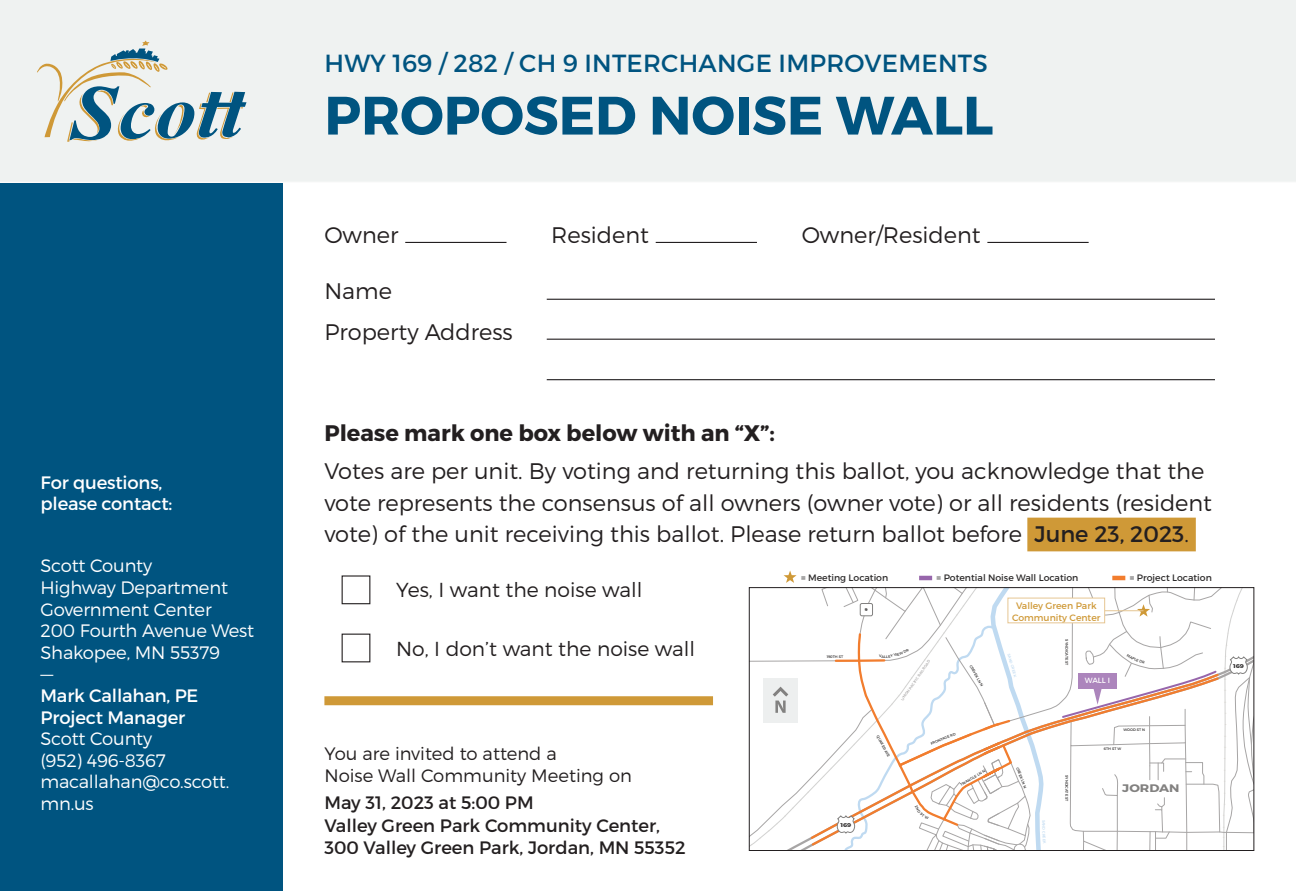
<style>
.page{position:relative;width:1296px;height:891px;background:#fff}
.page>*{position:absolute;margin:0;border:0;box-sizing:border-box;transform-origin:0 0}
.t1{font:italic 700 77.62px "Times New Roman";color:#005480;scale:1.06 1}
.t2{font:700 54px "Montserrat";color:#005480}
.t3{font:24.75px "Montserrat";letter-spacing:.01em;color:#005480}
.t4{font:300 22.5px/31.5px "Montserrat";color:#231f20}
.t5{font:700 22.5px "Montserrat";color:#231f20}
.t6{font:300 20.25px "Montserrat";color:#231f20}
.t7{font:300 18px/21.6px "Montserrat";letter-spacing:-.01em;color:#fff}
.t8{font:18px/22.5px "Montserrat";color:#231f20}
.t9{font:18px/21.6px "Montserrat";letter-spacing:-.01em;color:#fff}
.t10{font:300 18px/22.5px "Montserrat";color:#231f20}
.t11{font:700 11.03px "Montserrat";color:#828180;scale:1.2 1}
.t12{font:9.22px "Montserrat";color:#2c2a2a}
.t13{font:9.22px/11.2px "Montserrat";color:#cf9937;text-align:center}
.t14{font:7.42px "Montserrat";color:#fff}
.t15{font:6.08px "Montserrat";color:#2d2b2b}
.t16{font:700 5.4px "Montserrat";color:#2d2b2b;scale:1.2 1}
.t17{font:700 3.82px "Montserrat";color:#2d2b2b;scale:1.2 1}
.t18{font:3.6px "Montserrat";color:#2d2b2b}
.t19{font:3.6px "Montserrat";color:#a7a5a5}
.t20{font:3.6px "Montserrat";color:#bfdaf1}
.s1{font-weight:400}
</style>
<div class="page">
<div style="left:1027px;top:518px;width:169px;height:33px;background:#cf9937"></div>
<div style="left:0;top:182px;width:282px;height:709px;background:#005480"></div>
<div style="left:0;top:0;width:1296px;height:183px;background:#eff2f1"></div>
<svg style="left:196px;top:92px;width:51px;height:50px"></svg>
<svg style="left:37px;top:40px;width:148px;height:106px"></svg>
<hr style="left:547px;top:299px;width:668px;height:1px;background:#231f20">
<hr style="left:405px;top:242px;width:102px;height:1px;background:#231f20">
<hr style="left:656px;top:242px;width:101px;height:1px;background:#231f20">
<hr style="left:987px;top:242px;width:102px;height:1px;background:#231f20">
<hr style="left:547px;top:339px;width:668px;height:1px;background:#231f20">
<hr style="left:547px;top:379px;width:668px;height:1px;background:#231f20">
<div style="left:324px;top:696px;width:389px;height:9px;background:#cf9937"></div>
<svg style="left:749px;top:571px;width:505px;height:280px"></svg>
<h1 class="t1" style="left:71px;top:58px;width:120px">Sco</h1>
<p class="t9" style="left:40px;top:471px;width:133px">For questions, please contact:</p>
<p class="t7" style="left:40px;top:555px;width:215px">Scott County<br>Highway Department<br>Government Center<br>200 Fourth Avenue West<br>Shakopee, MN 55379<br>—</p>
<p class="t9" style="left:40px;top:685px;width:159px">Mark Callahan, PE<br>Project Manager</p>
<p class="t7" style="left:40px;top:728px;width:190px">Scott County<br>(952) 496-8367 macallahan@co.scott. mn.us</p>
<p class="t3" style="left:325px;top:48px;width:665px">HWY 169 / 282 / CH 9 INTERCHANGE IMPROVEMENTS</p>
<h2 class="t2" style="left:324px;top:82px;width:670px">PROPOSED NOISE WALL</h2>
<p class="t4" style="left:324px;top:219px;width:76px">Owner</p>
<p class="t4" style="left:551px;top:219px;width:99px">Resident</p>
<p class="t4" style="left:802px;top:219px;width:180px">Owner/Resident</p>
<p class="t4" style="left:324px;top:271px;width:190px;line-height:40.5px">Name<br>Property Address</p>
<p class="t5" style="left:324px;top:419px;width:452px">Please mark one box below with an “X”:</p>
<p class="t4" style="left:324px;top:455px;width:889px">Votes are per unit. By voting and returning this ballot, you acknowledge that the vote represents the consensus of all owners (owner vote) or all residents (resident vote) of the unit receiving this ballot. Please return ballot before <span class="s1">June 23, 2023</span>.</p>
<p class="t15" style="left:1019px;top:492px;width:38px;rotate:69deg">CREEK LN N</p>
<p class="t15" style="left:1101px;top:507px;width:45px;rotate:90deg">SYNDICATE ST</p>
<p class="t6" style="left:396px;top:578px;width:248px">Yes, I want the noise wall</p>
<p class="t6" style="left:396px;top:636px;width:301px">No, I don’t want the noise wall</p>
<p class="t10" style="left:324px;top:742px;width:309px">You are invited to attend a<br>Noise Wall Community Meeting on</p>
<p class="t8" style="left:324px;top:791px;width:363px">May 31, 2023 at 5:00 PM<br>Valley Green Park Community Center,<br>300 Valley Green Park, Jordan, MN 55352</p>
<p class="t12" style="left:801px;top:572px;width:89px">= Meeting Location</p>
<p class="t12" style="left:937px;top:572px;width:143px">= Potential Noise Wall Location</p>
<p class="t12" style="left:1130px;top:572px;width:84px">= Project Location</p>
<p class="t17" style="left:865px;top:607px;width:4px">9</p>
<p class="t18" style="left:827px;top:654px;width:18px">190TH ST</p>
<p class="t16" style="left:840px;top:822px;width:11px">169</p>
<p class="t18" style="left:879px;top:654px;width:10px">VALL</p>
<p class="t19" style="left:900px;top:699px;width:50px;rotate:-55deg">U NION PACIFIC RAILROAD</p>
<p class="t18" style="left:973px;top:664px;width:26px;rotate:61deg">CREvEK LN N</p>
<p class="t18" style="left:880px;top:734px;width:26px;rotate:62deg">Q U AKER AV E</p>
<p class="t18" style="left:930px;top:742px;width:28px;rotate:-22deg">FRONTAGE RD</p>
<p class="t18" style="left:959px;top:783px;width:30px;rotate:-30deg">TRIANGLE LN N</p>
<p class="t13" style="left:1012px;top:600px;width:90px">Valley Green Park<br>Community Center</p>
<p class="t20" style="left:1011px;top:653px;width:26px;rotate:73deg">SAND CREEK</p>
<p class="t18" style="left:1020px;top:766px;width:24px;rotate:69deg">CREEK LN N</p>
<p class="t20" style="left:1046px;top:824px;width:4px;rotate:90deg">N</p>
<p class="t18" style="left:1069px;top:639px;width:28px;rotate:90deg">SYNDICATE ST</p>
<p class="t14" style="left:1085px;top:676px;width:27px">WALL I</p>
<p class="t18" style="left:1069px;top:775px;width:28px;rotate:90deg">SYNDICATE ST</p>
<p class="t18" style="left:1123px;top:727px;width:23px">WOOD ST N</p>
<p class="t18" style="left:1104px;top:747px;width:19px">6TH ST W</p>
<p class="t11" style="left:1122px;top:781px;width:49px">JORDAN</p>
<p class="t16" style="left:1233px;top:663px;width:11px">169</p>
</div>
